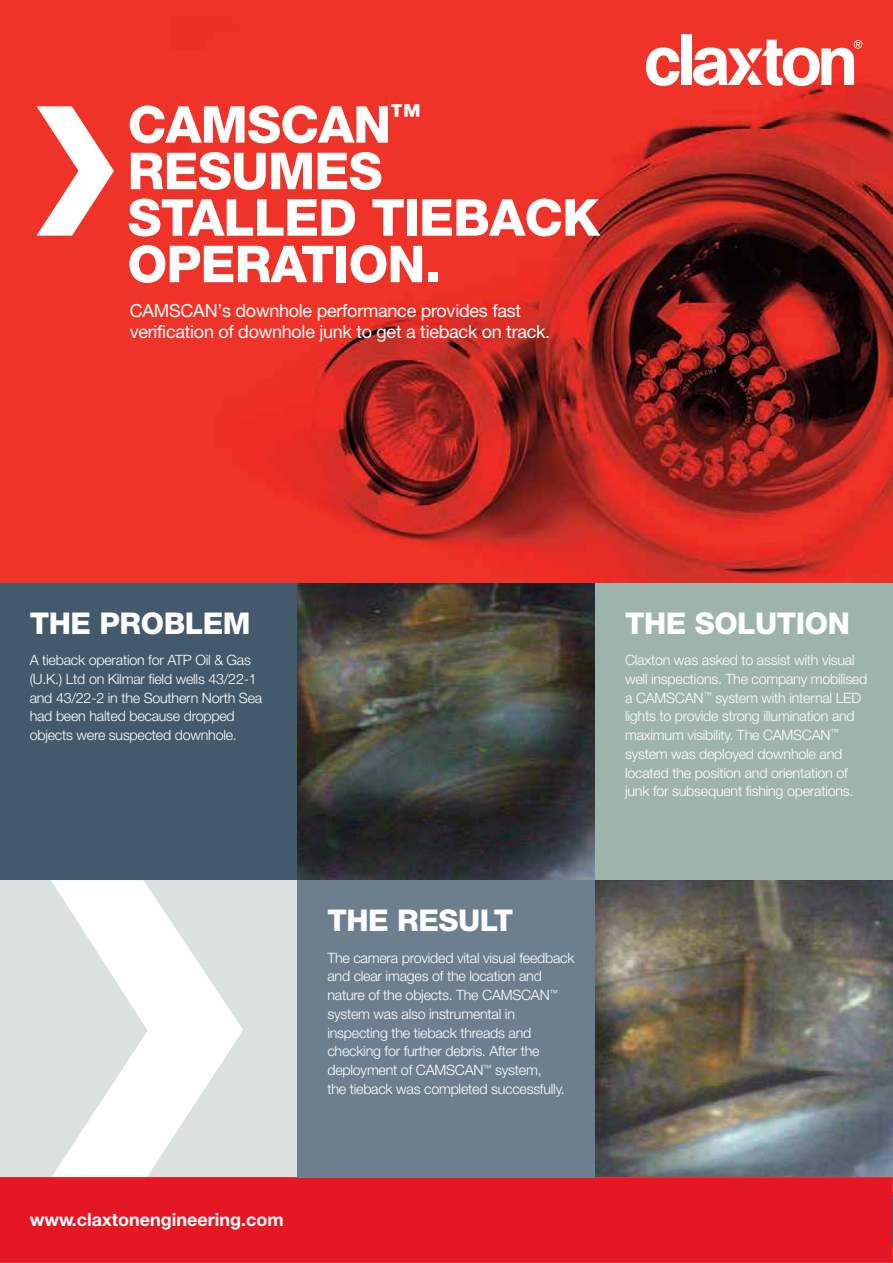
<style>
.page{position:relative;width:893px;height:1263px;background:#fff}
.page>*{position:absolute;margin:0;border:0;box-sizing:border-box;transform-origin:0 0}
.t1{font:800 51px/46.5px "Helvetica Neue";letter-spacing:-.015em;color:#fff}
.t2{font:800 30px "Helvetica Neue";letter-spacing:-.015em;color:#fff}
.t3{font:18px/21px "Helvetica Neue";letter-spacing:-.015em;color:#fff}
.t4{font:700 18px "Helvetica Neue";color:#fff}
.t5{font:300 14.25px/18.8px "Helvetica Neue";letter-spacing:-.015em;color:#fff}
</style>
<div class="page">
<div style="left:0;top:880px;width:298px;height:298px;background:#dbe1df"></div>
<svg style="left:51px;top:880px;width:192px;height:298px"></svg>
<div style="left:0;top:583px;width:298px;height:297px;background:#425a6c"></div>
<img style="left:298px;top:583px;width:297px;height:297px">
<img style="left:595px;top:880px;width:298px;height:298px">
<div style="left:595px;top:583px;width:298px;height:297px;background:#9fb3ad"></div>
<img style="left:0;top:0;width:893px;height:583px">
<svg style="left:646px;top:47px;width:33px;height:39px"></svg>
<div style="left:681px;top:35px;width:10px;height:50px;background:#fff"></div>
<svg style="left:693px;top:40px;width:169px;height:46px"></svg>
<svg style="left:0;top:1178px;width:893px;height:85px;background:#e5232a"></svg>
<svg style="left:37px;top:106px;width:77px;height:130px"></svg>
<div style="left:298px;top:880px;width:297px;height:298px;background:#6d7f8f"></div>
<div style="left:1px;top:1179px;width:891px;height:83px;background:#e51723"></div>
<h1 class="t1" style="left:128px;top:101px;width:474px">CAMSCAN<sup>™<br></sup>RESUMES<br>STALLED TIEBACK<br>OPERATION.</h1>
<p class="t3" style="left:130px;top:300px;width:422px">CAMSCAN’s downhole performance provides fast verification of downhole junk to get a tieback on track.</p>
<h2 class="t2" style="left:30px;top:605px;width:222px">THE PROBLEM</h2>
<h2 class="t2" style="left:625px;top:605px;width:226px">THE SOLUTION</h2>
<p class="t5" style="left:625px;top:650px;width:244px">Claxton was asked to assist with visual well inspections. The company mobilised a CAMSCAN<sup>™</sup> system with internal LED lights to provide strong illumination and maximum visibility. The CAMSCAN<sup>™ </sup>system was deployed downhole and located the position and orientation of junk for subsequent fishing operations.</p>
<p class="t5" style="left:30px;top:650px;width:234px">A tieback operation for ATP Oil &amp; Gas (U.K.) Ltd on Kilmar field wells 43/22-1 and 43/22-2 in the Southern North Sea had been halted because dropped objects were suspected downhole.</p>
<h2 class="t2" style="left:327px;top:903px;width:187px">THE RESULT</h2>
<p class="t5" style="left:327px;top:948px;width:249px">The camera provided vital visual feedback and clear images of the location and nature of the objects. The CAMSCAN<sup>™ </sup>system was also instrumental in inspecting the tieback threads and checking for further debris. After the deployment of CAMSCAN<sup>™</sup> system,<br>the tieback was completed successfully.</p>
<p class="t4" style="left:30px;top:1209px;width:256px">www.claxtonengineering.com</p>
<p class="t4" style="left:138px;top:1209px;width:142px">engineering.com</p>
</div>
